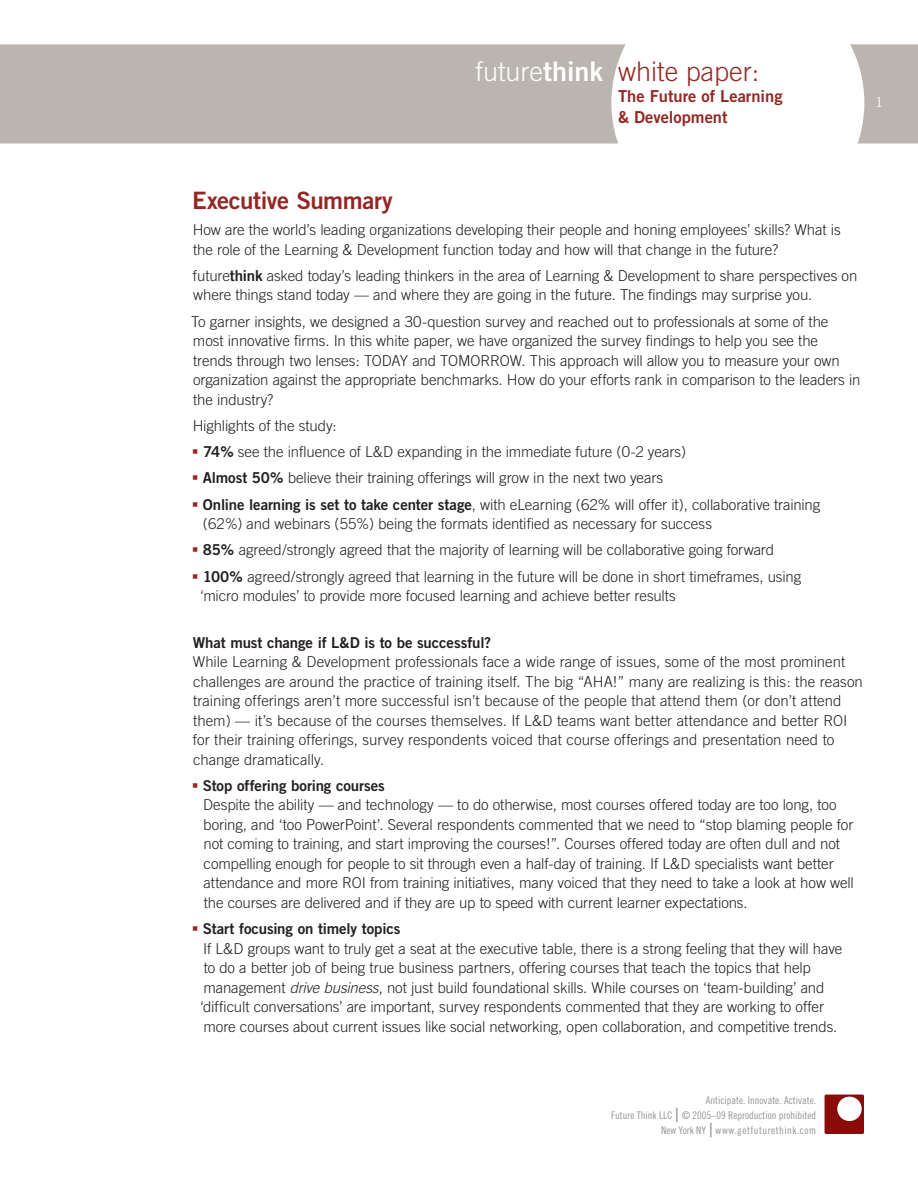
<style>
.page{position:relative;width:918px;height:1188px;background:#fff}
.page>*{position:absolute;margin:0;border:0;box-sizing:border-box;transform-origin:0 0}
.t1{font:300 27px "Trade Gothic";color:#942723}
.t2{font:24px "Trade Gothic Bold Two";letter-spacing:-.02em;color:#942723}
.t3{font:16.5px/21px "Trade Gothic Bold Two";color:#942723}
.body_text{font:300 15px/19.5px "Trade Gothic";letter-spacing:-.005em;color:#231f20}
.body_text-2{font:15px "Trade Gothic Bold Two";letter-spacing:-.01em;color:#231f20}
.body_text-3{font:300 13.5px "Trade Gothic";color:#fff}
.t4{font:10.5px/15px "Trade Gothic Cond Eighteen";color:#939598;text-align:right}
.s1{color:#fff}
.s2{font-family:"Trade Gothic Bold Two";font-weight:400;color:#fff}
.s3{font-family:"Trade Gothic Bold Two";font-weight:400}
.s4{color:#942723}
.s5{font-style:italic}
.s6{font-size:19.5px}
</style>
<div class="page">
<div style="left:0;top:44px;width:918px;height:100px;background:#bbb5b0"></div>
<svg style="left:611px;top:44px;width:253px;height:100px"></svg>
<svg style="left:825px;top:1095px;width:39px;height:39px"></svg>
<p class="t1" style="left:476px;top:55px;width:285px"><span class="s1">future</span><span class="s2">think</span> white paper:</p>
<p class="t3" style="left:618px;top:85px;width:166px">The Future of Learning &amp; Development</p>
<p class="body_text-3" style="left:876px;top:94px;width:9px">1</p>
<p class="t2" style="left:192px;top:185px;width:202px">Executive Summary</p>
<p class="body_text" style="left:193px;top:220px;width:650px">How are the world’s leading organizations developing their people and honing employees’ skills? What is the role of the Learning &amp; Development function today and how will that change in the future?</p>
<p class="body_text" style="left:193px;top:266px;width:666px">future<span class="s3">think</span> asked today’s leading thinkers in the area of Learning &amp; Development to share perspectives on where things stand today — and where they are going in the future. The findings may surprise you.</p>
<p class="body_text" style="left:191px;top:311px;width:671px">To garner insights, we designed a 30-question survey and reached out to professionals at some of the most innovative firms. In this white paper, we have organized the survey findings to help you see the<br>trends through two lenses: TODAY and TOMORROW. This approach will allow you to measure your own organization against the appropriate benchmarks. How do your efforts rank in comparison to the leaders in the industry?</p>
<p class="body_text" style="left:193px;top:416px;width:146px">Highlights of the study:</p>
<p class="body_text" style="left:192px;top:442px;width:496px"><span class="s4">▪</span> <span class="s3">74%</span> see the influence of L&amp;D expanding in the immediate future (0-2 years)</p>
<p class="body_text" style="left:192px;top:468px;width:473px"><span class="s4">▪</span> <span class="s3">Almost 50%</span> believe their training offerings will grow in the next two years</p>
<p class="body_text" style="left:203px;top:494px;width:619px;text-indent:-11px"><span class="s4">▪</span> <span class="s3">Online learning is set to take center stage</span>, with eLearning (62% will offer it), collaborative training (62%) and webinars (55%) being the formats identified as necessary for success</p>
<p class="body_text" style="left:192px;top:540px;width:584px"><span class="s4">▪</span> <span class="s3">85%</span> agreed/strongly agreed that the majority of learning will be collaborative going forward</p>
<p class="body_text" style="left:200px;top:566px;width:602px;text-indent:-9px"><span class="s4">▪</span> <span class="s3">100%</span> agreed/strongly agreed that learning in the future will be done in short timeframes, using ‘micro modules’ to provide more focused learning and achieve better results</p>
<p class="body_text-2" style="left:193px;top:633px;width:300px">What must change if L&amp;D is to be successful?</p>
<p class="body_text" style="left:193px;top:652px;width:672px">While Learning &amp; Development professionals face a wide range of issues, some of the most prominent challenges are around the practice of training itself. The big “AHA!” many are realizing is this: the reason training offerings aren’t more successful isn’t because of the people that attend them (or don’t attend them) — it’s because of the courses themselves. If L&amp;D teams want better attendance and better ROI for their training offerings, survey respondents voiced that course offerings and presentation need to change dramatically.</p>
<p class="body_text" style="left:203px;top:776px;width:652px;text-indent:-11px"><span class="s4">▪</span> <span class="s3">Stop offering boring courses<br></span>Despite the ability — and technology — to do otherwise, most courses offered today are too long, too boring, and ‘too PowerPoint’. Several respondents commented that we need to “stop blaming people for not coming to training, and start improving the courses!”. Courses offered today are often dull and not compelling enough for people to sit through even a half-day of training. If L&amp;D specialists want better attendance and more ROI from training initiatives, many voiced that they need to take a look at how well the courses are delivered and if they are up to speed with current learner expectations.</p>
<p class="body_text" style="left:200px;top:919px;width:643px;text-indent:-9px"><span class="s4">▪</span> <span class="s3">Start focusing on timely topics<br></span>If L&amp;D groups want to truly get a seat at the executive table, there is a strong feeling that they will have to do a better job of being true business partners, offering courses that teach the topics that help management <span class="s5">drive business</span>, not just build foundational skills. While courses on ‘team-building’ and ‘difficult conversations’ are important, survey respondents commented that they are working to offer more courses about current issues like social networking, open collaboration, and competitive trends.</p>
<p class="t4" style="left:611px;top:1093px;width:206px">Anticipate. Innovate. Activate.<br>Future Think LLC <span class="s6">|</span> © 2005–09 Reproduction prohibited<br>New York NY <span class="s6">|</span> www.getfuturethink.com</p>
</div>
